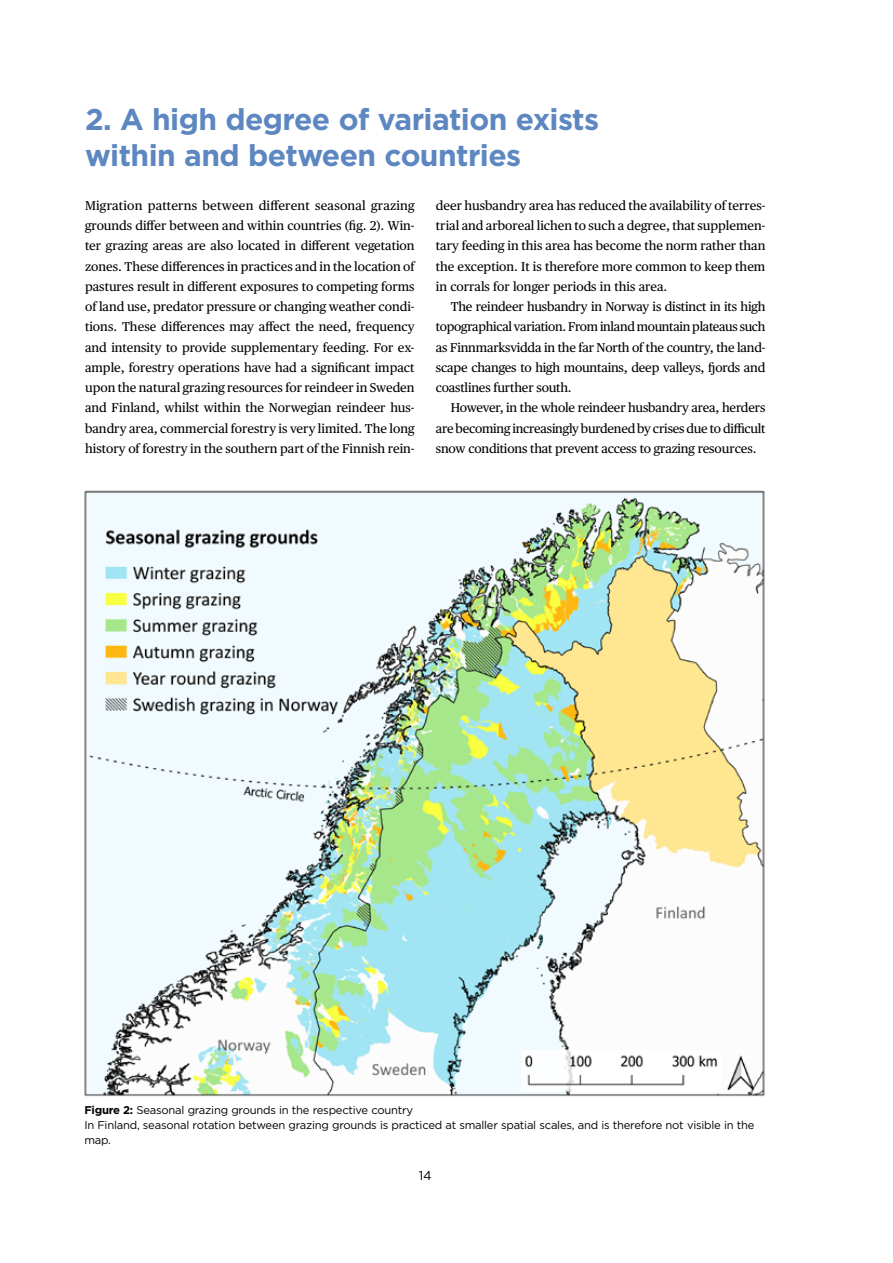
<style>
.page{position:relative;width:893px;height:1263px;background:#fff}
.page>*{position:absolute;margin:0;border:0;box-sizing:border-box;transform-origin:0 0}
.Rubrik_1{font:700 30px/36px "Gotham 20";color:#5d87c1}
.Brödtext_Publico{font:12.75px/20.2px "Publico Text";color:#000;text-align:justify}
.Brödtext_Publico_ind{font:12.75px/20.2px "Publico Text";letter-spacing:-.015em;color:#000;text-align:justify}
.t1{font:12.75px "Gotham 20";color:#000}
.bildtext{font:11.25px/15px "Gotham 20";color:#000}
.s1{font-weight:700}
</style>
<div class="page">
<img style="left:84px;top:490px;width:681px;height:607px">
<p class="Rubrik_1" style="left:85px;top:101px;width:515px">2. A high degree of variation exists within and between countries</p>
<p class="Brödtext_Publico" style="left:85px;top:194px;width:331px">Migration patterns between different seasonal grazing grounds differ between and within countries (fig. 2). Win&shy;ter grazing areas are also located in different vegetation zones. These differences in practices and in the location of pastures result in different exposures to competing forms of land use, predator pressure or changing weather condi&shy;tions. These differences may affect the need, frequency and intensity to provide supplementary feeding. For ex&shy;ample, forestry operations have had a significant impact upon the natural grazing resources for reindeer in Sweden and Finland, whilst within the Norwegian reindeer hus&shy;bandry area, commercial forestry is very limited. The long history of forestry in the southern part of the Finnish rein-</p>
<p class="Brödtext_Publico" style="left:436px;top:194px;width:331px">deer husbandry area has reduced the availability of terres&shy;trial and arboreal lichen to such a degree, that supplemen&shy;tary feeding in this area has become the norm rather than the exception. It is therefore more common to keep them in corrals for longer periods in this area.</p>
<p class="Brödtext_Publico_ind" style="left:436px;top:296px;width:331px;text-indent:15px">The reindeer husbandry in Norway is distinct in its high topographical variation. From inland mountain plateaus such as Finnmarksvidda in the far North of the country, the land&shy;scape changes to high mountains, deep valleys, fjords and coastlines further south.</p>
<p class="Brödtext_Publico_ind" style="left:436px;top:397px;width:331px;text-indent:15px">However, in the whole reindeer husbandry area, herders are becoming increasingly burdened by crises due to difficult snow conditions that prevent access to grazing resources.</p>
<p class="bildtext" style="left:84px;top:1102px;width:330px"><span class="s1">Figure 2:</span> Seasonal grazing grounds in the respective country</p>
<p class="bildtext" style="left:84px;top:1117px;width:671px">In Finland, seasonal rotation between grazing grounds is practiced at smaller spatial scales, and is therefore not visible in the map.</p>
<p class="t1" style="left:419px;top:1167px;width:14px">14</p>
</div>
